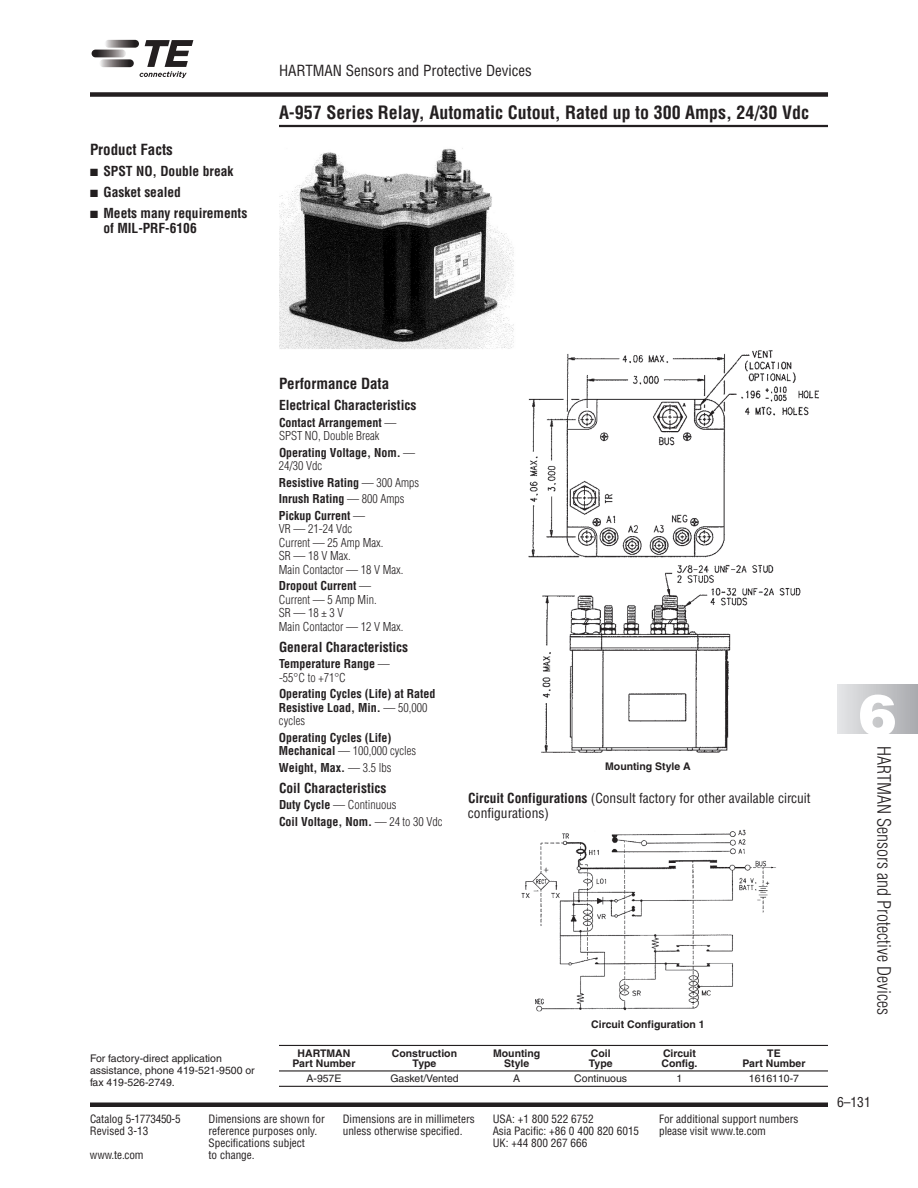
<style>
.page{position:relative;width:918px;height:1188px;background:#fff}
.page>*{position:absolute;margin:0;border:0;box-sizing:border-box;transform-origin:0 0}
.t1{font:900 57px "Helvetica";color:#fff}
.t2{font:700 condensed 18px "Helvetica";color:#231f20}
.t3{font:300 condensed 18px "Helvetica";color:#231f20}
.t4{font:condensed 15px "Helvetica";color:#231f20}
.t5{font:700 condensed 15px "Helvetica";color:#231f20}
.t6{font:700 condensed 13.5px/15px "Helvetica";color:#231f20}
.t7{font:condensed 13.5px/15px "Helvetica";color:#231f20}
.t8{font:700 condensed 12px/13.5px "Helvetica";color:#231f20}
.t9{font:300 condensed 12px/13.5px "Helvetica";color:#231f20}
.t10{font:condensed 11.25px "Helvetica";color:#231f20}
.t11{font:700 10.5px "Helvetica";color:#231f20}
.t12{font:10.5px/12px "Helvetica";color:#231f20}
.s1{font-weight:700}
.s2{font-weight:300}
</style>
<div class="page">
<hr style="left:279px;top:125px;width:549px;height:2px;background:#231f20">
<div style="left:90px;top:92px;width:738px;height:5px;background:#231f20"></div>
<div style="left:837px;top:684px;width:81px;height:50px;background:linear-gradient(to right,#e5e6e7,#a9aaae)"></div>
<svg style="left:105px;top:40px;width:34px;height:8px"></svg>
<svg style="left:99px;top:59px;width:35px;height:8px"></svg>
<svg style="left:92px;top:50px;width:34px;height:7px"></svg>
<svg style="left:140px;top:40px;width:53px;height:38px"></svg>
<div style="left:90px;top:1102px;width:738px;height:5px;background:#231f20"></div>
<img style="left:528px;top:350px;width:291px;height:403px">
<img style="left:279px;top:148px;width:235px;height:201px">
<hr style="left:279px;top:1045px;width:549px;height:1px;background:#231f20">
<hr style="left:279px;top:1070px;width:549px;height:2px;background:#231f20">
<hr style="left:279px;top:1086px;width:549px;height:1px;background:#231f20">
<img style="left:521px;top:829px;width:255px;height:183px">
<p class="t5" style="left:90px;top:141px;width:84px">Product Facts</p>
<p class="t6" style="left:90px;top:164px;width:145px">■ SPST NO, Double break</p>
<p class="t6" style="left:90px;top:185px;width:93px">■ Gasket sealed</p>
<p class="t6" style="left:104px;top:206px;width:145px;text-indent:-14px">■ Meets many requirements of MIL-PRF-6106</p>
<p class="t4" style="left:279px;top:62px;width:254px">HARTMAN Sensors and Protective Devices</p>
<h2 class="t2" style="left:279px;top:103px;width:532px">A-957 Series Relay, Automatic Cutout, Rated up to 300 Amps, 24/30 Vdc</h2>
<p class="t5" style="left:279px;top:375px;width:112px">Performance Data</p>
<p class="t6" style="left:279px;top:398px;width:139px">Electrical Characteristics</p>
<p class="t9" style="left:279px;top:416px;width:119px"><span class="s1">Contact Arrangement</span> —<br>SPST NO, Double Break</p>
<p class="t8" style="left:279px;top:446px;width:138px">Operating Voltage, Nom. <span class="s2">—<br>24/30 Vdc</span></p>
<p class="t8" style="left:279px;top:474px;width:142px;line-height:16.5px">Resistive Rating <span class="s2">— 300 Amps<br></span>Inrush Rating <span class="s2">— 800 Amps<br></span>Pickup Current <span class="s2">—</span></p>
<p class="t9" style="left:279px;top:522px;width:126px">VR — 21-24 Vdc<br>Current — 25 Amp Max.<br>SR — 18 V Max.<br>Main Contactor — 18 V Max.</p>
<p class="t9" style="left:279px;top:579px;width:126px"><span class="s1">Dropout Current</span> —<br>Current — 5 Amp Min.<br>SR—18±3V<br>Main Contactor — 12 V Max.</p>
<p class="t6" style="left:279px;top:640px;width:131px">General Characteristics</p>
<p class="t8" style="left:279px;top:657px;width:112px">Temperature Range <span class="s2">— -55°C to +71°C</span></p>
<p class="t8" style="left:279px;top:687px;width:158px">Operating Cycles (Life) at Rated<br>Resistive Load, Min. <span class="s2">— 50,000 cycles</span></p>
<p class="t8" style="left:279px;top:731px;width:139px">Operating Cycles (Life)<br>Mechanical <span class="s2">— 100,000 cycles</span></p>
<p class="t8" style="left:279px;top:761px;width:114px">Weight, Max. <span class="s2">— 3.5 lbs</span></p>
<p class="t6" style="left:279px;top:781px;width:109px">Coil Characteristics</p>
<p class="t8" style="left:279px;top:797px;width:165px;line-height:16.5px">Duty Cycle <span class="s2">— Continuous<br></span>Coil Voltage, Nom. <span class="s2">— 24 to 30 Vdc</span></p>
<p class="t11" style="left:605px;top:762px;width:87px">Mounting Style A</p>
<p class="t7" style="left:468px;top:791px;width:344px"><span class="s1">Circuit Configurations</span> (Consult factory for other available circuit configurations)</p>
<p class="t11" style="left:591px;top:1021px;width:115px">Circuit Configuration 1</p>
<p class="t11" style="left:298px;top:1049px;width:54px">HARTMAN</p>
<p class="t11" style="left:392px;top:1049px;width:67px">Construction</p>
<p class="t11" style="left:493px;top:1049px;width:49px">Mounting</p>
<p class="t11" style="left:591px;top:1049px;width:21px">Coil</p>
<p class="t11" style="left:663px;top:1049px;width:35px">Circuit</p>
<p class="t11" style="left:767px;top:1049px;width:15px">TE</p>
<p class="t11" style="left:293px;top:1059px;width:64px">Part Number</p>
<p class="t11" style="left:413px;top:1059px;width:25px">Type</p>
<p class="t11" style="left:504px;top:1059px;width:27px">Style</p>
<p class="t11" style="left:589px;top:1059px;width:25px">Type</p>
<p class="t11" style="left:661px;top:1059px;width:38px">Config.</p>
<p class="t11" style="left:743px;top:1059px;width:64px">Part Number</p>
<p class="t12" style="left:307px;top:1073px;width:36px">A-957E</p>
<p class="t12" style="left:390px;top:1073px;width:70px">Gasket/Vented</p>
<p class="t12" style="left:513px;top:1073px;width:9px">A</p>
<p class="t12" style="left:574px;top:1073px;width:54px">Continuous</p>
<p class="t12" style="left:677px;top:1073px;width:7px">1</p>
<p class="t12" style="left:749px;top:1073px;width:52px">1616110-7</p>
<p class="t12" style="left:90px;top:1053px;width:166px">For factory-direct application assistance, phone 419-521-9500 or fax 419-526-2749.</p>
<p class="t10" style="left:90px;top:1112px;width:92px">Catalog 5-1773450-5</p>
<p class="t10" style="left:208px;top:1112px;width:118px">Dimensions are shown for</p>
<p class="t10" style="left:343px;top:1112px;width:134px">Dimensions are in millimeters</p>
<p class="t10" style="left:493px;top:1112px;width:102px">USA: +1 800 522 6752</p>
<p class="t10" style="left:659px;top:1112px;width:141px">For additional support numbers</p>
<p class="t10" style="left:90px;top:1124px;width:60px">Revised 3-13</p>
<p class="t10" style="left:208px;top:1124px;width:110px">reference purposes only.</p>
<p class="t10" style="left:343px;top:1124px;width:121px">unless otherwise specified.</p>
<p class="t10" style="left:493px;top:1124px;width:148px">Asia Pacific: +86 0 400 820 6015</p>
<p class="t10" style="left:659px;top:1124px;width:109px">please visit www.te.com</p>
<p class="t10" style="left:208px;top:1136px;width:98px">Specifications subject</p>
<p class="t10" style="left:493px;top:1136px;width:96px">UK: +44 800 267 666</p>
<p class="t10" style="left:90px;top:1148px;width:55px">www.te.com</p>
<p class="t10" style="left:208px;top:1148px;width:48px">to change.</p>
<h1 class="t1" style="left:858px;top:694px;width:40px">6</h1>
<h2 class="t3" style="left:894px;top:746px;width:270px;rotate:90deg">HARTMAN Sensors and Protective Devices</h2>
<p class="t7" style="left:837px;top:1094px;width:35px">6–131</p>
</div>
